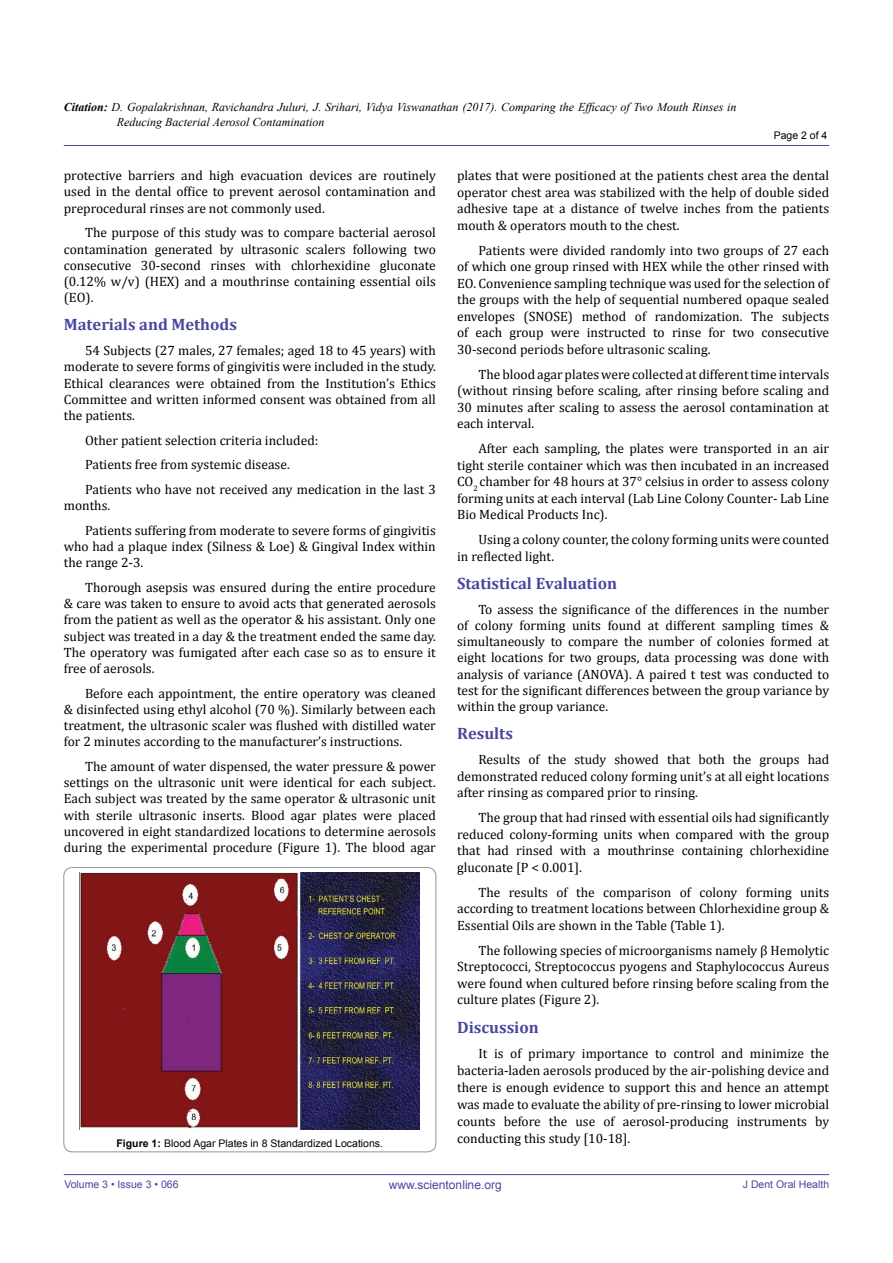
<style>
.page{position:relative;width:893px;height:1263px;background:#fff}
.page>*{position:absolute;margin:0;border:0;box-sizing:border-box;transform-origin:0 0}
.t1{font:700 16.5px "Cambria";color:#49479d}
.t2{font:13.5px/16.2px "Cambria";color:#000;text-align:justify}
.t3{font:italic 12px/15px "Times New Roman";color:#000}
.t4{font:12px "Arial";color:#49479d}
.t5{font:10.5px "Arial";color:#000}
.t6{font:10.5px "Arial";color:#49479d}
.s1{font-weight:700}
</style>
<div class="page">
<hr style="left:64px;top:1174px;width:765px;height:1px;background:#49479d">
<hr style="left:64px;top:145px;width:765px;height:1px;background:#49479d">
<div style="left:64px;top:867px;width:372px;height:285px;border:1px solid #939598;border-radius:9px"></div>
<img style="left:80px;top:873px;width:340px;height:256px">
<p class="t3" style="left:117px;top:99px;width:621px;text-indent:-53px"><span class="s1">Citation:</span> D. Gopalakrishnan, Ravichandra Juluri, J. Srihari, Vidya Viswanathan (2017). Comparing the Efficacy of Two Mouth Rinses in<br>Reducing Bacterial Aerosol Contamination</p>
<p class="t5" style="left:774px;top:129px;width:55px">Page 2 of 4</p>
<p class="t2" style="left:64px;top:167px;width:374px">protective barriers and high evacuation devices are routinely used in the dental office to prevent aerosol contamination and preprocedural rinses are not commonly used.</p>
<p class="t2" style="left:64px;top:225px;width:374px;text-indent:21px">The purpose of this study was to compare bacterial aerosol contamination generated by ultrasonic scalers following two consecutive 30-second rinses with chlorhexidine gluconate (0.12% w/v) (HEX) and a mouthrinse containing essential oils (EO).</p>
<p class="t1" style="left:64px;top:313px;width:175px">Materials and Methods</p>
<p class="t2" style="left:64px;top:342px;width:374px;text-indent:21px">54 Subjects (27 males, 27 females; aged 18 to 45 years) with moderate to severe forms of gingivitis were included in the study.<br>Ethical clearances were obtained from the Institution’s Ethics Committee and written informed consent was obtained from all the patients.</p>
<p class="t2" style="left:85px;top:428px;width:352px;line-height:24.8px;text-align:left">Other patient selection criteria included:<br>Patients free from systemic disease.<br>Patients who have not received any medication in the last 3</p>
<p class="t2" style="left:85px;top:493px;width:352px;line-height:24.8px;text-indent:-21px">months.<br>Patients suffering from moderate to severe forms of gingivitis</p>
<p class="t2" style="left:64px;top:538px;width:374px">who had a plaque index (Silness &amp; Loe) &amp; Gingival Index within the range 2-3.</p>
<p class="t2" style="left:64px;top:579px;width:374px;text-indent:21px">Thorough asepsis was ensured during the entire procedure &amp; care was taken to ensure to avoid acts that generated aerosols from the patient as well as the operator &amp; his assistant. Only one subject was treated in a day &amp; the treatment ended the same day.<br>The operatory was fumigated after each case so as to ensure it free of aerosols.</p>
<p class="t2" style="left:64px;top:685px;width:374px;text-indent:21px">Before each appointment, the entire operatory was cleaned &amp; disinfected using ethyl alcohol (70 %). Similarly between each treatment, the ultrasonic scaler was flushed with distilled water for 2 minutes according to the manufacturer’s instructions.</p>
<p class="t2" style="left:64px;top:758px;width:374px;text-indent:21px">The amount of water dispensed, the water pressure &amp; power settings on the ultrasonic unit were identical for each subject.<br>Each subject was treated by the same operator &amp; ultrasonic unit with sterile ultrasonic inserts. Blood agar plates were placed uncovered in eight standardized locations to determine aerosols during the experimental procedure (Figure 1). The blood agar</p>
<p class="t5" style="left:117px;top:1136px;width:268px"><span class="s1">Figure 1:</span> Blood Agar Plates in 8 Standardized Locations.</p>
<p class="t2" style="left:457px;top:167px;width:374px">plates that were positioned at the patients chest area the dental operator chest area was stabilized with the help of double sided adhesive tape at a distance of twelve inches from the patients mouth &amp; operators mouth to the chest.</p>
<p class="t2" style="left:457px;top:242px;width:374px;text-indent:21px">Patients were divided randomly into two groups of 27 each of which one group rinsed with HEX while the other rinsed with EO. Convenience sampling technique was used for the selection of the groups with the help of sequential numbered opaque sealed envelopes (SNOSE) method of randomization. The subjects of each group were instructed to rinse for two consecutive 30-second periods before ultrasonic scaling.</p>
<p class="t2" style="left:457px;top:366px;width:374px;text-indent:21px">The blood agar plates were collected at different time intervals (without rinsing before scaling, after rinsing before scaling and 30 minutes after scaling to assess the aerosol contamination at each interval.</p>
<p class="t2" style="left:457px;top:440px;width:374px;text-indent:21px">After each sampling, the plates were transported in an air tight sterile container which was then incubated in an increased CO<sub>2</sub> chamber for 48 hours at 37° celsius in order to assess colony forming units at each interval (Lab Line Colony Counter- Lab Line Bio Medical Products Inc).</p>
<p class="t2" style="left:457px;top:531px;width:374px;text-indent:21px">Using a colony counter, the colony forming units were counted in reflected light.</p>
<p class="t1" style="left:457px;top:572px;width:162px">Statistical Evaluation</p>
<p class="t2" style="left:457px;top:601px;width:374px;text-indent:21px">To assess the significance of the differences in the number of colony forming units found at different sampling times &amp; simultaneously to compare the number of colonies formed at eight locations for two groups, data processing was done with analysis of variance (ANOVA). A paired t test was conducted to test for the significant differences between the group variance by within the group variance.</p>
<p class="t1" style="left:457px;top:722px;width:57px">Results</p>
<p class="t2" style="left:457px;top:751px;width:374px;text-indent:21px">Results of the study showed that both the groups had demonstrated reduced colony forming unit’s at all eight locations after rinsing as compared prior to rinsing.</p>
<p class="t2" style="left:457px;top:809px;width:374px;text-indent:21px">The group that had rinsed with essential oils had significantly reduced colony-forming units when compared with the group that had rinsed with a mouthrinse containing chlorhexidine gluconate [P &lt; 0.001].</p>
<p class="t2" style="left:457px;top:884px;width:374px;text-indent:21px">The results of the comparison of colony forming units according to treatment locations between Chlorhexidine group &amp; Essential Oils are shown in the Table (Table 1).</p>
<p class="t2" style="left:457px;top:942px;width:374px;text-indent:21px">The following species of microorganisms namely β Hemolytic Streptococci, Streptococcus pyogens and Staphylococcus Aureus were found when cultured before rinsing before scaling from the culture plates (Figure 2).</p>
<p class="t1" style="left:457px;top:1015px;width:83px">Discussion</p>
<p class="t2" style="left:457px;top:1045px;width:374px;line-height:17px;text-indent:21px">It is of primary importance to control and minimize the bacteria-laden aerosols produced by the air-polishing device and there is enough evidence to support this and hence an attempt was made to evaluate the ability of pre-rinsing to lower microbial counts before the use of aerosol-producing instruments by conducting this study [10-18].</p>
<p class="t6" style="left:64px;top:1178px;width:116px">Volume 3 • Issue 3 • 066</p>
<p class="t4" style="left:389px;top:1177px;width:114px">www.scientonline.org</p>
<p class="t6" style="left:743px;top:1178px;width:88px">J Dent Oral Health</p>
</div>
